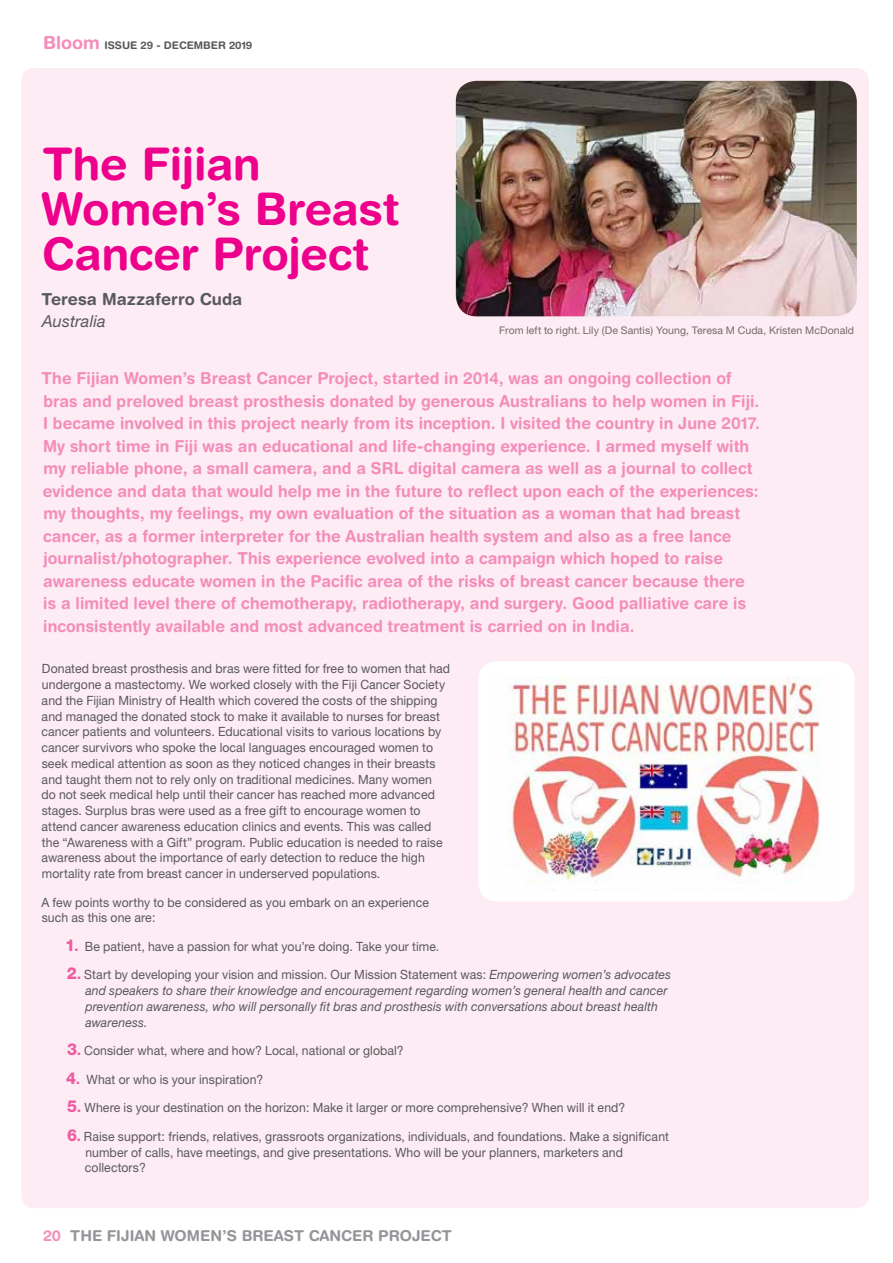
<style>
.page{position:relative;width:893px;height:1263px;background:#fff}
.page>*{position:absolute;margin:0;border:0;box-sizing:border-box;transform-origin:0 0}
.t1{font:700 45px/45px "Helvetica Rounded LT Std";letter-spacing:-.005em;color:#ec008c}
.t2{font:700 16.5px/22.5px "Helvetica Rounded LT Std";letter-spacing:.005em;color:#f38dba;scale:.96 1}
.t3{font:700 16.5px "Helvetica Rounded LT Std";color:#58595b}
.t4{font:italic 16.5px "Helvetica Neue CE";letter-spacing:.005em;color:#58595b}
.t5{font:700 15px "Helvetica Rounded LT Std";color:#939598}
.t6{font:12.75px/15.8px "Helvetica Neue";letter-spacing:.005em;color:#58595b;scale:.96 1}
.t7{font:italic 12.75px/15.8px "Helvetica Neue CE";letter-spacing:.01em;color:#58595b;scale:.96 1}
.t8{font:10.5px "Helvetica Neue";letter-spacing:.005em;color:#736b69}
.t9{font:700 10.5px "Helvetica Rounded LT Std";color:#58595b}
.s1{font-size:18px;color:#f38dba}
.s2{font-weight:800;font-size:16.5px;color:#ef5ba1}
.s3{font-weight:800;color:#ef5ba1}
.s4{font-family:"Helvetica Neue CE";font-style:italic}
.s5{color:#f38dba}
</style>
<div class="page">
<div style="left:21px;top:68px;width:848px;height:1140px;background:#fdecf3;border-radius:13px"></div>
<div style="left:478px;top:661px;width:377px;height:240px;background:#fff;border-radius:18px"></div>
<img style="left:508px;top:676px;width:312px;height:207px">
<img style="left:456px;top:81px;width:401px;height:235px">
<p class="t9" style="left:43px;top:39px;width:211px"><span class="s1">Bloom</span> ISSUE 29 - DECEMBER 2019</p>
<h1 class="t1" style="left:42px;top:140px;width:359px">The Fijian<br>Women’s Breast<br>Cancer Project</h1>
<p class="t3" style="left:41px;top:289px;width:202px">Teresa Mazzaferro Cuda</p>
<p class="t4" style="left:42px;top:311px;width:65px">Australia</p>
<p class="t8" style="left:499px;top:324px;width:356px">From left to right. Lily (De Santis) Young, Teresa M Cuda, Kristen McDonald</p>
<p class="t2" style="left:42px;top:367px;width:750px">The Fijian Women’s Breast Cancer Project, started in 2014, was an ongoing collection of bras and preloved breast prosthesis donated by generous Australians to help women in Fiji.<br>I became involved in this project nearly from its inception. I visited the country in June 2017.<br>My short time in Fiji was an educational and life-changing experience. I armed myself with my reliable phone, a small camera, and a SRL digital camera as well as a journal to collect evidence and data that would help me in the future to reflect upon each of the experiences: my thoughts, my feelings, my own evaluation of the situation as a woman that had breast cancer, as a former interpreter for the Australian health system and also as a free lance journalist/photographer. This experience evolved into a campaign which hoped to raise awareness educate women in the Pacific area of the risks of breast cancer because there is a limited level there of chemotherapy, radiotherapy, and surgery. Good palliative care is inconsistently available and most advanced treatment is carried on in India.</p>
<p class="t6" style="left:41px;top:661px;width:427px">Donated breast prosthesis and bras were fitted for free to women that had undergone a mastectomy. We worked closely with the Fiji Cancer Society and the Fijian Ministry of Health which covered the costs of the shipping and managed the donated stock to make it available to nurses for breast cancer patients and volunteers. Educational visits to various locations by cancer survivors who spoke the local languages encouraged women to seek medical attention as soon as they noticed changes in their breasts and taught them not to rely only on traditional medicines. Many women<br>do not seek medical help until their cancer has reached more advanced stages. Surplus bras were used as a free gift to encourage women to attend cancer awareness education clinics and events. This was called the “Awareness with a Gift” program. Public education is needed to raise awareness about the importance of early detection to reduce the high mortality rate from breast cancer in underserved populations.</p>
<p class="t6" style="left:41px;top:894px;width:405px">A few points worthy to be considered as you embark on an experience such as this one are:</p>
<p class="t6" style="left:65px;top:938px;width:391px"><span class="s2">1</span><span class="s3">.</span> Be patient, have a passion for what you’re doing. Take your time.</p>
<p class="t6" style="left:67px;top:967px;width:631px"><span class="s2">2</span><span class="s3">.</span> Start by developing your vision and mission. Our Mission Statement was: <span class="s4">Empowering women’s advocates</span></p>
<p class="t7" style="left:85px;top:983px;width:608px">and speakers to share their knowledge and encouragement regarding women’s general health and cancer prevention awareness, who will personally fit bras and prosthesis with conversations about breast health awareness.</p>
<p class="t6" style="left:67px;top:1043px;width:352px"><span class="s2">3</span><span class="s3">.</span> Consider what, where and how? Local, national or global?</p>
<p class="t6" style="left:66px;top:1071px;width:207px"><span class="s2">4</span><span class="s3">.</span> What or who is your inspiration?</p>
<p class="t6" style="left:67px;top:1100px;width:583px"><span class="s2">5</span><span class="s3">.</span> Where is your destination on the horizon: Make it larger or more comprehensive? When will it end?</p>
<p class="t6" style="left:85px;top:1128px;width:610px;text-indent:-18px"><span class="s2">6</span><span class="s3">.</span> Raise support: friends, relatives, grassroots organizations, individuals, and foundations. Make a significant number of calls, have meetings, and give presentations. Who will be your planners, marketers and collectors?</p>
<p class="t5" style="left:43px;top:1226px;width:410px"><span class="s5">20</span> THE FIJIAN WOMEN’S BREAST CANCER PROJECT</p>
</div>
